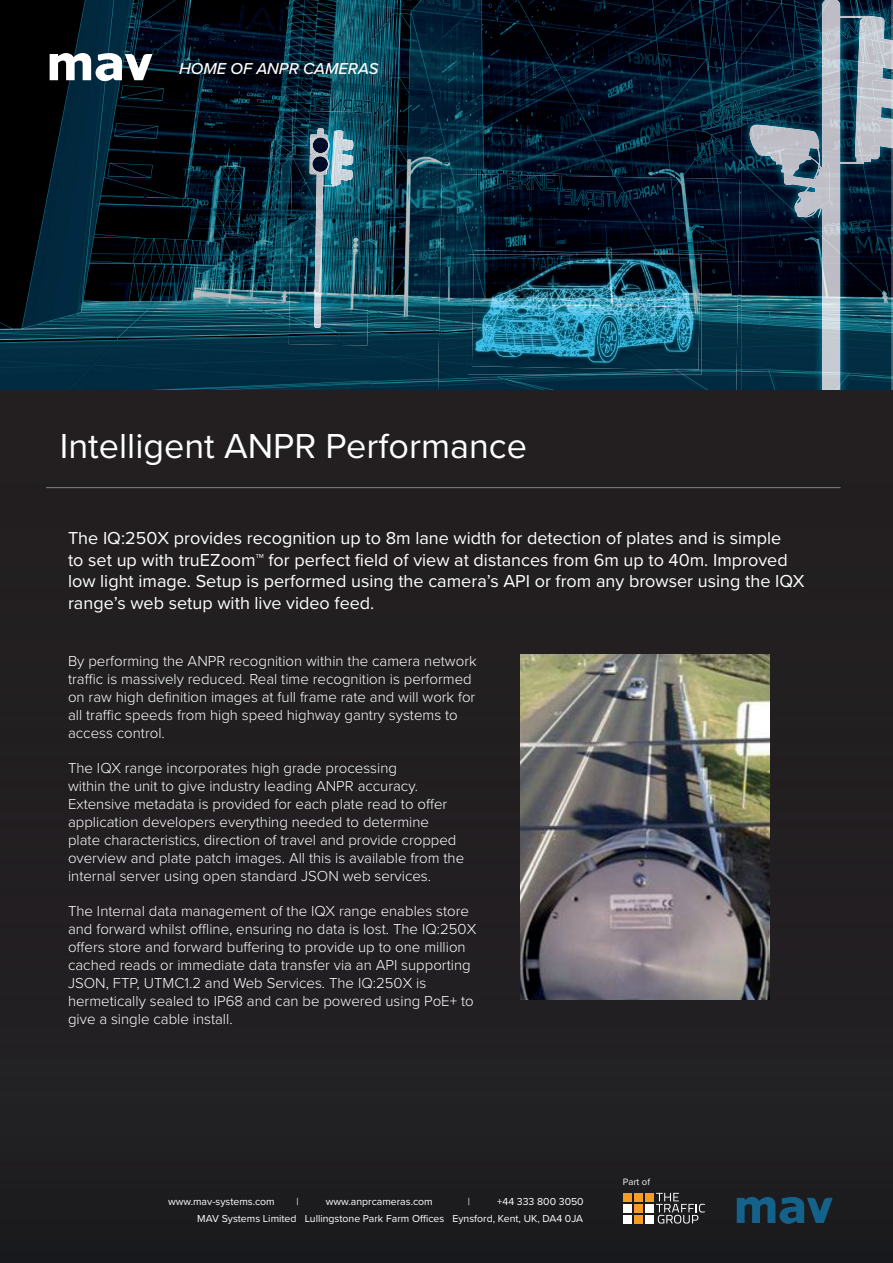
<style>
.page{position:relative;width:893px;height:1263px;background:#fff}
.page>*{position:absolute;margin:0;border:0;box-sizing:border-box;transform-origin:0 0}
.t1{font:36px "Proxima Nova";color:#fff}
.t2{font:18px/21.6px "Proxima Nova";color:#fff}
.t3{font:italic 500 16.35px "Proxima Nova";color:#fff}
.t4{font:300 15px/18px "Proxima Nova";color:#fff}
.t5{font:10.5px/17.1px "Proxima Nova";color:#fff;text-align:right}
.t6{font:9.6px "Proxima Nova";color:#f4f4f3}
</style>
<div class="page">
<img style="left:0;top:0;width:370px;height:391px">
<img style="left:370px;top:0;width:371px;height:208px">
<img style="left:370px;top:208px;width:68px;height:183px">
<svg style="left:50px;top:53px;width:102px;height:28px"></svg>
<img style="left:891px;top:0;width:2px;height:391px">
<img style="left:741px;top:0;width:150px;height:391px">
<img style="left:793px;top:18px;width:73px;height:198px">
<img style="left:855px;top:18px;width:4px;height:140px">
<img style="left:859px;top:16px;width:25px;height:143px">
<img style="left:877px;top:38px;width:14px;height:3px">
<img style="left:872px;top:41px;width:19px;height:28px">
<svg style="left:891px;top:40px;width:2px;height:29px"></svg>
<img style="left:877px;top:78px;width:14px;height:2px">
<img style="left:872px;top:80px;width:19px;height:28px">
<svg style="left:891px;top:79px;width:2px;height:30px"></svg>
<img style="left:877px;top:117px;width:14px;height:2px">
<img style="left:872px;top:119px;width:19px;height:29px">
<svg style="left:891px;top:119px;width:2px;height:29px"></svg>
<img style="left:840px;top:16px;width:30px;height:2px">
<img style="left:857px;top:155px;width:14px;height:7px">
<img style="left:840px;top:162px;width:24px;height:2px">
<img style="left:822px;top:0;width:18px;height:391px">
<img style="left:750px;top:125px;width:79px;height:93px">
<img style="left:438px;top:174px;width:302px;height:217px">
<img style="left:468px;top:254px;width:234px;height:121px">
<img style="left:474px;top:250px;width:226px;height:4px">
<img style="left:472px;top:254px;width:228px;height:116px">
<img style="left:289px;top:111px;width:82px;height:234px">
<img style="left:331px;top:131px;width:2px;height:8px">
<img style="left:333px;top:130px;width:10px;height:9px">
<img style="left:310px;top:134px;width:18px;height:17px">
<img style="left:310px;top:151px;width:4px;height:23px">
<img style="left:314px;top:128px;width:10px;height:200px">
<img style="left:311px;top:136px;width:19px;height:37px">
<img style="left:312px;top:156px;width:10px;height:16px">
<svg style="left:322px;top:139px;width:31px;height:47px"></svg>
<div style="left:0;top:391px;width:893px;height:872px;background:#221f21"></div>
<hr style="left:46px;top:487px;width:794px;height:1px;background:#808285">
<img style="left:521px;top:654px;width:249px;height:345px">
<svg style="left:737px;top:1197px;width:96px;height:27px"></svg>
<div style="left:623px;top:1193px;width:8px;height:8px;background:#f89c28"></div>
<div style="left:634px;top:1193px;width:8px;height:8px;background:#f89c28"></div>
<div style="left:645px;top:1193px;width:8px;height:8px;background:#f89c28"></div>
<div style="left:623px;top:1204px;width:8px;height:8px;background:#fff"></div>
<div style="left:634px;top:1204px;width:8px;height:8px;background:#f89c28"></div>
<div style="left:645px;top:1204px;width:8px;height:8px;background:#fff"></div>
<div style="left:623px;top:1215px;width:8px;height:8px;background:#fff"></div>
<div style="left:634px;top:1215px;width:8px;height:8px;background:#f89c28"></div>
<div style="left:645px;top:1215px;width:8px;height:8px;background:#fff"></div>
<svg style="left:656px;top:1193px;width:49px;height:30px"></svg>
<p class="t3" style="left:179px;top:56px;width:201px">HOME OF ANPR CAMERAS</p>
<h1 class="t1" style="left:60px;top:419px;width:469px">Intelligent ANPR Performance</h1>
<p class="t2" style="left:68px;top:527px;width:738px">The IQ:250X provides recognition up to 8m lane width for detection of plates and is simple<br>to set up with truEZoom™ for perfect field of view at distances from 6m up to 40m. Improved low light image. Setup is performed using the camera’s API or from any browser using the IQX range’s web setup with live video feed.</p>
<p class="t4" style="left:68px;top:651px;width:410px">By performing the ANPR recognition within the camera network traffic is massively reduced. Real time recognition is performed on raw high definition images at full frame rate and will work for all traffic speeds from high speed highway gantry systems to access control.</p>
<p class="t4" style="left:68px;top:758px;width:398px">The IQX range incorporates high grade processing<br>within the unit to give industry leading ANPR accuracy.<br>Extensive metadata is provided for each plate read to offer application developers everything needed to determine plate characteristics, direction of travel and provide cropped overview and plate patch images. All this is available from the internal server using open standard JSON web services.</p>
<p class="t4" style="left:68px;top:901px;width:410px">The Internal data management of the IQX range enables store and forward whilst offline, ensuring no data is lost. The IQ:250X offers store and forward buffering to provide up to one million cached reads or immediate data transfer via an API supporting JSON, FTP, UTMC1.2 and Web Services. The IQ:250X is hermetically sealed to IP68 and can be powered using PoE+ to give a single cable install.</p>
<p class="t5" style="left:168px;top:1192px;width:108px">www.mav-systems.com</p>
<p class="t5" style="left:296px;top:1192px;width:4px">|</p>
<p class="t5" style="left:326px;top:1192px;width:108px">www.anprcameras.com</p>
<p class="t5" style="left:468px;top:1192px;width:4px">|</p>
<p class="t5" style="left:197px;top:1192px;width:388px">+44 333 800 3050<br>MAV Systems Limited Lullingstone Park Farm Offices Eynsford, Kent, UK, DA4 0JA</p>
<p class="t6" style="left:623px;top:1174px;width:29px">Part of</p>
</div>
